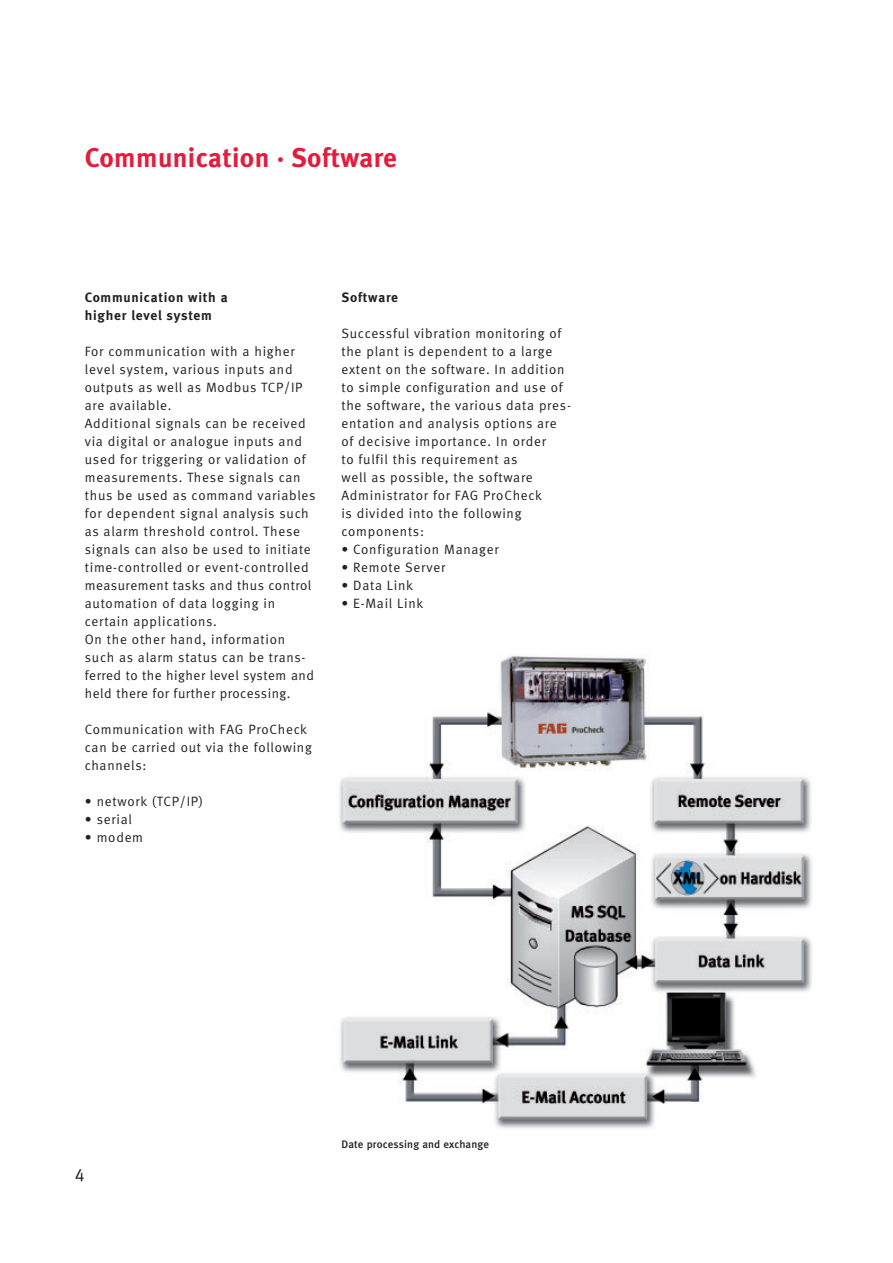
<style>
.page{position:relative;width:893px;height:1263px;background:#fff}
.page>*{position:absolute;margin:0;border:0;box-sizing:border-box;transform-origin:0 0}
.t1{font:27px "Meta Bold LF";letter-spacing:.015em;color:#e41c3b}
.t2{font:18px "Meta Normal LF";color:#231f20}
.t3{font:13.5px/18px "Meta Normal LF";letter-spacing:.055em;color:#231f20}
.t4{font:13.5px/18px "Meta Bold LF";letter-spacing:.055em;color:#231f20}
.t5{font:10.95px "Meta Medium LF";letter-spacing:.015em;color:#231f20}
</style>
<div class="page">
<img style="left:339px;top:654px;width:473px;height:475px">
<h1 class="t1" style="left:85px;top:147px;width:313px">Communication · Software</h1>
<p class="t4" style="left:85px;top:289px;width:144px">Communication with a higher level system</p>
<p class="t3" style="left:85px;top:343px;width:232px">For communication with a higher level system, various inputs and outputs as well as Modbus TCP/IP are available.<br>Additional signals can be received via digital or analogue inputs and used for triggering or validation of measurements. These signals can thus be used as command variables for dependent signal analysis such as alarm threshold control. These signals can also be used to initiate time-controlled or event-controlled measurement tasks and thus control automation of data logging in certain applications.<br>On the other hand, information such as alarm status can be trans&shy;ferred to the higher level system and held there for further processing.</p>
<p class="t3" style="left:85px;top:721px;width:228px">Communication with FAG ProCheck can be carried out via the following channels:</p>
<p class="t3" style="left:85px;top:793px;width:120px">• network (TCP/IP)</p>
<p class="t3" style="left:85px;top:811px;width:49px">• serial</p>
<p class="t3" style="left:85px;top:829px;width:60px">• modem</p>
<p class="t4" style="left:341px;top:289px;width:58px">Software</p>
<p class="t3" style="left:341px;top:325px;width:231px">Successful vibration monitoring of the plant is dependent to a large extent on the software. In addition to simple configuration and use of the software, the various data pres&shy;entation and analysis options are of decisive importance. In order<br>to fulfil this requirement as<br>well as possible, the software<br>Administrator for FAG ProCheck<br>is divided into the following components:</p>
<p class="t3" style="left:341px;top:541px;width:159px">• Configuration Manager</p>
<p class="t3" style="left:341px;top:559px;width:105px">• Remote Server</p>
<p class="t3" style="left:341px;top:577px;width:73px">• Data Link</p>
<p class="t3" style="left:341px;top:595px;width:83px">• E-Mail Link</p>
<h2 class="t2" style="left:75px;top:1168px;width:12px">4</h2>
<p class="t5" style="left:341px;top:1140px;width:149px">Date processing and exchange</p>
</div>
